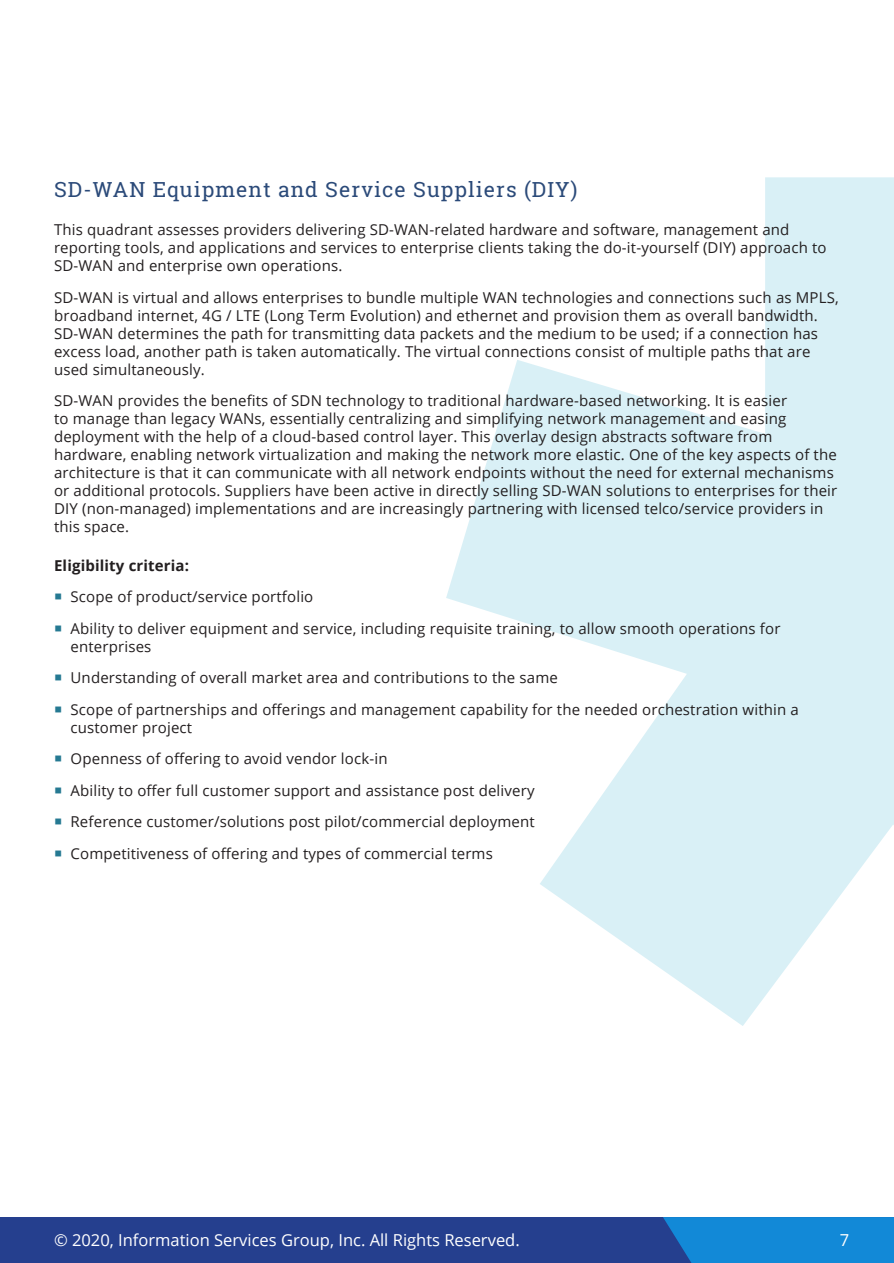
<style>
.page{position:relative;width:894px;height:1263px;background:#fff}
.page>*{position:absolute;margin:0;border:0;box-sizing:border-box;transform-origin:0 0}
.Body_Copy{font:21px "Roboto Slab";letter-spacing:.05em;color:#2b4a79}
.t1{font:16.5px "Open Sans";color:#fff}
.t2{font:15px/18px "Open Sans";letter-spacing:.01em;color:#231f20}
.t3{font:700 15px "Open Sans";letter-spacing:.01em;color:#231f20}
</style>
<div class="page">
<div style="left:0;top:1217px;width:893px;height:46px;background:#253f8e"></div>
<div style="left:663px;top:1217px;width:230px;height:46px;background:#1289d7"></div>
<svg style="left:446px;top:177px;width:447px;height:849px;fill:#d9f0f6"></svg>
<p class="Body_Copy" style="left:54px;top:175px;width:525px">SD-WAN Equipment and Service Suppliers (DIY)</p>
<p class="t2" style="left:54px;top:220px;width:773px">This quadrant assesses providers delivering SD-WAN-related hardware and software, management and reporting tools, and applications and services to enterprise clients taking the do-it-yourself (DIY) approach to<br>SD-WAN and enterprise own operations.</p>
<p class="t2" style="left:54px;top:288px;width:786px">SD-WAN is virtual and allows enterprises to bundle multiple WAN technologies and connections such as MPLS, broadband internet, 4G / LTE (Long Term Evolution) and ethernet and provision them as overall bandwidth.<br>SD-WAN determines the path for transmitting data packets and the medium to be used; if a connection has excess load, another path is taken automatically. The virtual connections consist of multiple paths that are used simultaneously.</p>
<p class="t2" style="left:54px;top:391px;width:784px">SD-WAN provides the benefits of SDN technology to traditional hardware-based networking. It is easier<br>to manage than legacy WANs, essentially centralizing and simplifying network management and easing deployment with the help of a cloud-based control layer. This overlay design abstracts software from hardware, enabling network virtualization and making the network more elastic. One of the key aspects of the architecture is that it can communicate with all network endpoints without the need for external mechanisms or additional protocols. Suppliers have been active in directly selling SD-WAN solutions to enterprises for their DIY (non-managed) implementations and are increasingly partnering with licensed telco/service providers in this space.</p>
<p class="t3" style="left:54px;top:554px;width:136px">Eligibility criteria:</p>
<p class="t2" style="left:70px;top:587px;width:244px">Scope of product/service portfolio</p>
<p class="t2" style="left:70px;top:619px;width:711px">Ability to deliver equipment and service, including requisite training, to allow smooth operations for enterprises</p>
<p class="t2" style="left:70px;top:668px;width:488px">Understanding of overall market area and contributions to the same</p>
<p class="t2" style="left:70px;top:700px;width:729px">Scope of partnerships and offerings and management capability for the needed orchestration within a customer project</p>
<p class="t2" style="left:70px;top:749px;width:318px">Openness of offering to avoid vendor lock-in</p>
<p class="t2" style="left:70px;top:781px;width:465px">Ability to offer full customer support and assistance post delivery</p>
<p class="t2" style="left:70px;top:812px;width:465px">Reference customer/solutions post pilot/commercial deployment</p>
<p class="t2" style="left:70px;top:844px;width:423px">Competitiveness of offering and types of commercial terms</p>
<p class="t1" style="left:54px;top:1229px;width:467px">© 2020, Information Services Group, Inc. All Rights Reserved.</p>
<p class="t1" style="left:839px;top:1229px;width:11px">7</p>
</div>
